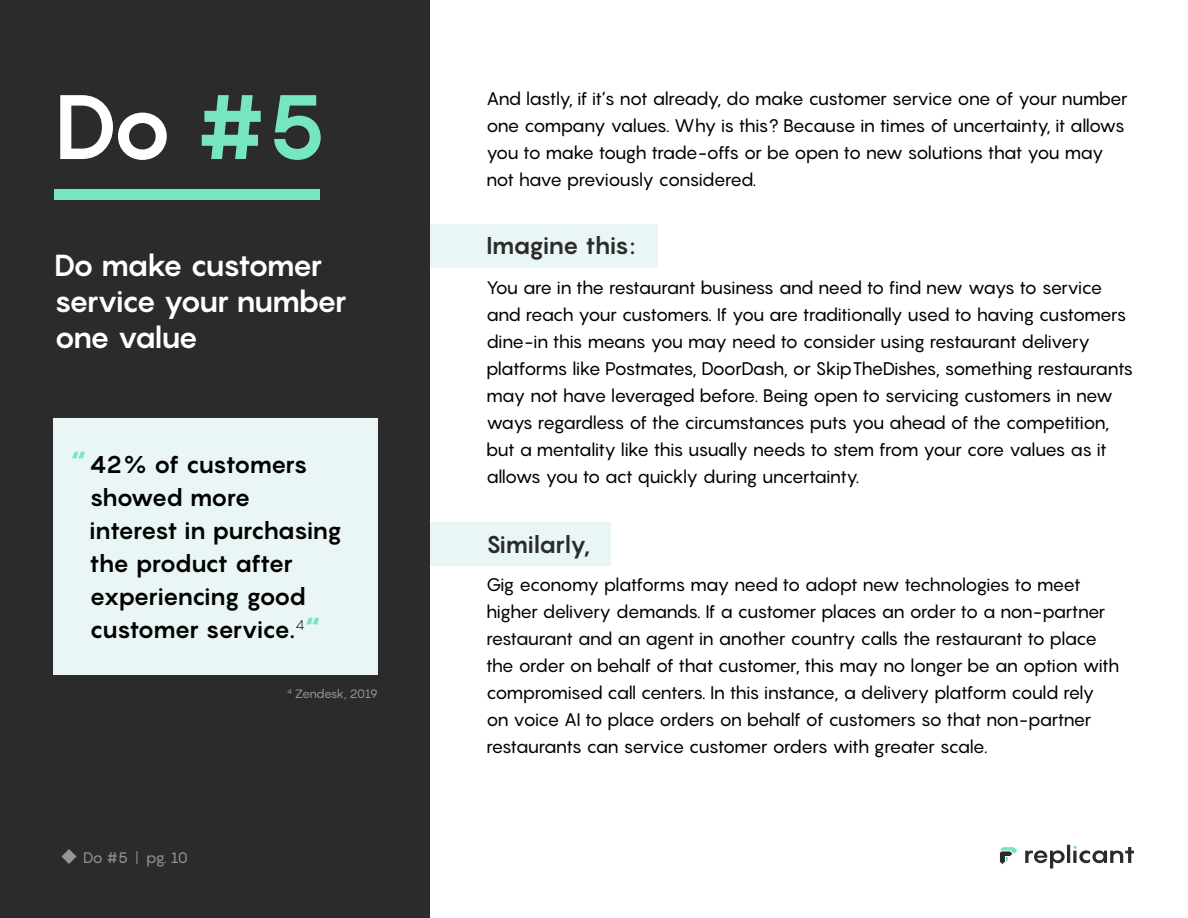
<style>
.page{position:relative;width:1188px;height:918px;background:#fff}
.page>*{position:absolute;margin:0;border:0;box-sizing:border-box;transform-origin:0 0}
.t1{font:700 90px "Pangram";color:#fff}
.t2{font:700 30px/36px "Pangram";letter-spacing:-.08em;color:#fff}
.t3{font:900 27px "Pangram";color:#75e5c2}
.t4{font:700 24px/33px "Pangram";letter-spacing:-.06em;color:#000}
.t5{font:700 24px "Pangram";letter-spacing:-.035em;color:#2b2b2b}
.t6{font:18px/27px "Pangram";letter-spacing:-.06em;color:#000}
.t7{font:15px "Pangram";color:#939598}
.t8{font:12px "Pangram";letter-spacing:-.065em;color:#939598}
.s1{color:#75e5c2}
.s2{font-weight:900;font-size:27px;color:#75e5c2}
</style>
<div class="page">
<svg style="left:999px;top:847px;width:18px;height:17px"></svg>
<svg style="left:1025px;top:845px;width:109px;height:24px"></svg>
<div style="left:0;top:0;width:430px;height:918px;background:#2b2b2b"></div>
<svg style="left:62px;top:849px;width:15px;height:15px"></svg>
<div style="left:54px;top:189px;width:265px;height:11px;background:#75e5c2"></div>
<div style="left:54px;top:418px;width:324px;height:257px;background:#eaf6f5"></div>
<div style="left:430px;top:523px;width:181px;height:43px;background:#eaf6f5"></div>
<div style="left:430px;top:224px;width:227px;height:43px;background:#eaf6f5"></div>
<h1 class="t1" style="left:54px;top:68px;width:275px">Do <span class="s1">#5</span></h1>
<h2 class="t2" style="left:54px;top:247px;width:294px">Do make customer service your number one value</h2>
<h3 class="t3" style="left:71px;top:445px;width:17px">“</h3>
<h3 class="t4" style="left:90px;top:448px;width:254px">42% of customers showed more interest in purchasing the product after experiencing good customer service.<sup>4</sup><span class="s2">“</span></h3>
<p class="t7" style="left:83px;top:848px;width:106px">Do #5 | pg. 10</p>
<p class="t8" style="left:287px;top:685px;width:92px"><sup>4</sup> Zendesk, 2019</p>
<p class="t6" style="left:486px;top:85px;width:643px">And lastly, if it’s not already, do make customer service one of your number one company values. Why is this? Because in times of uncertainty, it allows you to make tough trade-offs or be open to new solutions that you may not have previously considered.</p>
<h3 class="t5" style="left:486px;top:230px;width:151px">Imagine this:</h3>
<p class="t6" style="left:486px;top:274px;width:649px">You are in the restaurant business and need to find new ways to service and reach your customers. If you are traditionally used to having customers dine-in this means you may need to consider using restaurant delivery platforms like Postmates, DoorDash, or SkipTheDishes, something restaurants may not have leveraged before. Being open to servicing customers in new ways regardless of the circumstances puts you ahead of the competition, but a mentality like this usually needs to stem from your core values as it allows you to act quickly during uncertainty.</p>
<h3 class="t5" style="left:486px;top:529px;width:106px">Similarly,</h3>
<p class="t6" style="left:486px;top:571px;width:635px">Gig economy platforms may need to adopt new technologies to meet higher delivery demands. If a customer places an order to a non-partner restaurant and an agent in another country calls the restaurant to place the order on behalf of that customer, this may no longer be an option with compromised call centers. In this instance, a delivery platform could rely on voice AI to place orders on behalf of customers so that non-partner restaurants can service customer orders with greater scale.</p>
</div>
